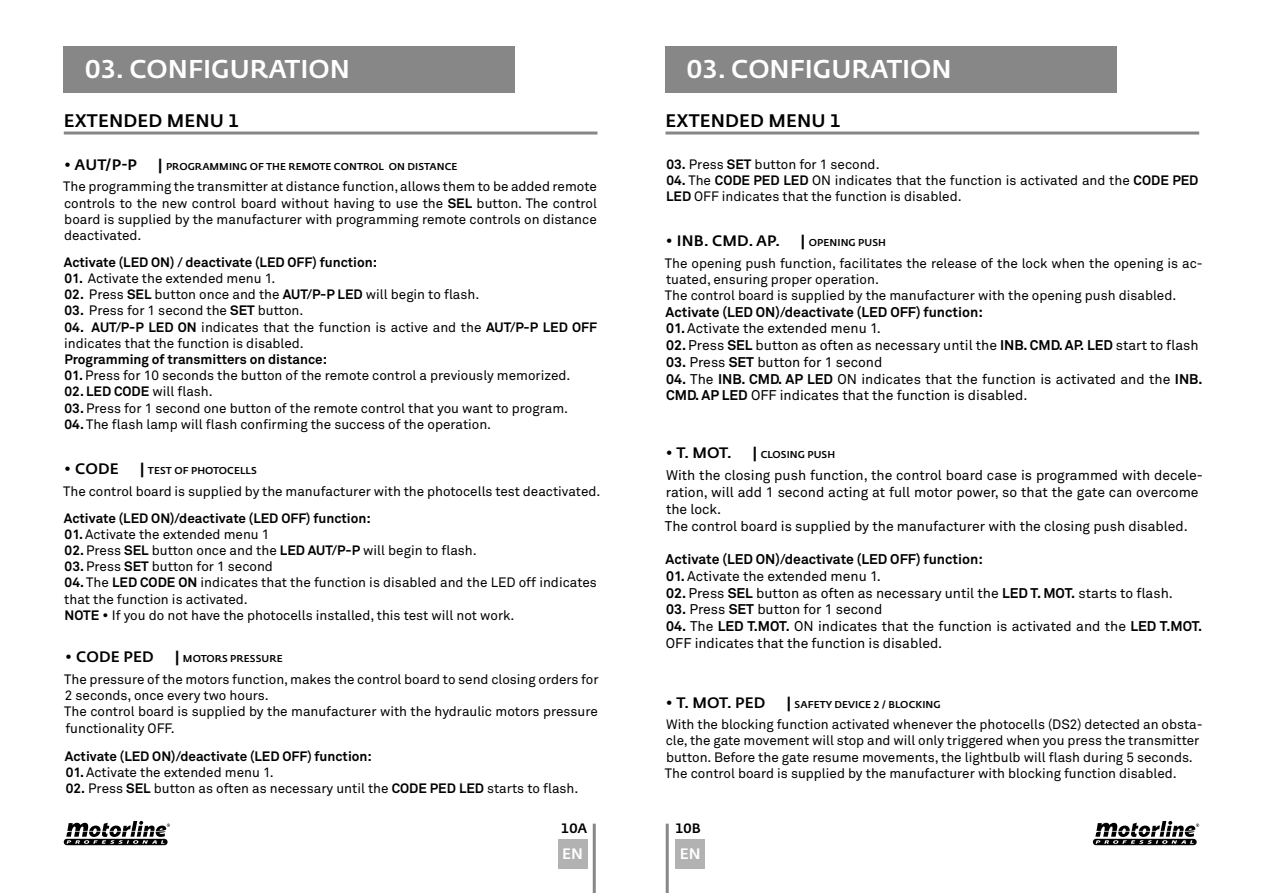
<style>
.page{position:relative;width:1263px;height:893px;background:#fff}
.page>*{position:absolute;margin:0;border:0;box-sizing:border-box;transform-origin:0 0}
.t1{font:500 25.5px "Fedra Sans Std";color:#fff}
.t2{font:500 18px "Fedra Sans Std";letter-spacing:.01em;color:#000}
.t3{font:500 15px "Fedra Sans Std";letter-spacing:.01em;color:#000}
.t4{font:500 15px "Fedra Sans Std";color:#fff}
.t5{font:13.95px/16.8px "Akkurat Pro";color:#000}
.t6{font:700 13.95px "Akkurat Pro";color:#000}
.t7{font:13.5px/16.2px "Akkurat Pro";color:#000}
.t8{font:700 13.5px "Akkurat Pro";color:#000}
.t9{font:500 13.5px "Fedra Sans Std";color:#000}
.t10{font:500 9.9px "Fedra Sans Std";letter-spacing:.01em;color:#000}
.s1{font-size:15px}
.s2{font-weight:700}
.s3{font-weight:400}
.s4{font-family:"Fedra Sans Std"}
</style>
<div class="page">
<div style="left:665px;top:47px;width:452px;height:46px;background:#878787"></div>
<div style="left:64px;top:47px;width:451px;height:46px;background:#878787"></div>
<hr style="left:665px;top:132px;width:534px;height:3px;background:#878787">
<hr style="left:64px;top:132px;width:533px;height:3px;background:#878787">
<hr style="left:593px;top:824px;width:3px;height:69px;background:#878787">
<hr style="left:666px;top:824px;width:3px;height:69px;background:#878787">
<div style="left:675px;top:839px;width:30px;height:30px;background:#b3b2b2"></div>
<div style="left:558px;top:839px;width:29px;height:30px;background:#b3b2b2"></div>
<svg style="left:1093px;top:821px;width:106px;height:24px"></svg>
<svg style="left:64px;top:821px;width:106px;height:24px"></svg>
<h1 class="t1" style="left:85px;top:53px;width:266px">03. CONFIGURATION</h1>
<h1 class="t1" style="left:687px;top:53px;width:266px">03. CONFIGURATION</h1>
<h2 class="t2" style="left:64px;top:110px;width:177px">EXTENDED MENU 1</h2>
<h2 class="t2" style="left:666px;top:110px;width:177px">EXTENDED MENU 1</h2>
<p class="t3" style="left:64px;top:155px;width:74px">• AUT/P-P</p>
<p class="t10" style="left:158px;top:160px;width:301px"><span class="s1">|</span> PROGRAMMING OF THE REMOTE CONTROL ON DISTANCE</p>
<p class="t7" style="left:63px;top:179px;width:535px;text-align:justify">The programming the transmitter at distance function, allows them to be added remote controls to the new control board without having to use the <span class="s2">SEL</span> button. The control board is supplied by the manufacturer with programming remote controls on distance deactivated.</p>
<p class="t8" style="left:64px;top:254px;width:315px">Activate (LED ON) / deactivate (LED OFF) function:</p>
<p class="t7" style="left:65px;top:270px;width:212px"><span class="s2">01.</span> Activate the extended menu 1.</p>
<p class="t7" style="left:65px;top:287px;width:416px"><span class="s2">02.</span> Press <span class="s2">SEL</span> button once and the <span class="s2">AUT/P-P LED</span> will begin to flash.</p>
<p class="t7" style="left:65px;top:303px;width:240px"><span class="s2">03.</span> Press for 1 second the <span class="s2">SET</span> button.</p>
<p class="t7" style="left:64px;top:319px;width:534px"><span class="s2">04. AUT/P-P LED ON</span> indicates that the function is active and the <span class="s2">AUT/P-P LED OFF </span>indicates that the function is disabled.</p>
<p class="t8" style="left:64px;top:351px;width:264px">Programming of transmitters on distance:</p>
<p class="t7" style="left:65px;top:368px;width:507px"><span class="s2">01.</span> Press for 10 seconds the button of the remote control a previously memorized.</p>
<p class="t8" style="left:65px;top:383px;width:150px">02. LED CODE <span class="s3">will flash.</span></p>
<p class="t7" style="left:65px;top:400px;width:505px"><span class="s2">03.</span> Press for 1 second one button of the remote control that you want to program.</p>
<p class="t7" style="left:65px;top:416px;width:428px"><span class="s2">04.</span> The flash lamp will flash confirming the success of the operation.</p>
<p class="t3" style="left:64px;top:459px;width:56px">• CODE</p>
<p class="t10" style="left:140px;top:464px;width:118px"><span class="s1">|</span> TEST OF PHOTOCELLS</p>
<p class="t7" style="left:63px;top:483px;width:539px">The control board is supplied by the manufacturer with the photocells test deactivated.</p>
<p class="t8" style="left:64px;top:509px;width:308px">Activate (LED ON)/deactivate (LED OFF) function:</p>
<p class="t7" style="left:65px;top:526px;width:206px"><span class="s2">01.</span> Activate the extended menu 1</p>
<p class="t7" style="left:65px;top:542px;width:414px"><span class="s2">02.</span> Press <span class="s2">SEL</span> button once and the <span class="s2">LED AUT/P-P</span> will begin to flash.</p>
<p class="t7" style="left:65px;top:559px;width:210px"><span class="s2">03.</span> Press <span class="s2">SET</span> button for 1 second</p>
<p class="t7" style="left:64px;top:575px;width:534px"><span class="s2">04.</span> The <span class="s2">LED CODE ON</span> indicates that the function is disabled and the LED off indicates that the function is activated.<br><span class="s2">NOTE</span> <span class="s4">•</span> If you do not have the photocells installed, this test will not work.</p>
<p class="t3" style="left:65px;top:648px;width:90px">• CODE PED</p>
<p class="t10" style="left:175px;top:653px;width:109px"><span class="s1">|</span> MOTORS PRESSURE</p>
<p class="t7" style="left:64px;top:671px;width:536px">The pressure of the motors function, makes the control board to send closing orders for 2 seconds, once every two hours.<br>The control board is supplied by the manufacturer with the hydraulic motors pressure functionality OFF.</p>
<p class="t8" style="left:65px;top:748px;width:308px">Activate (LED ON)/deactivate (LED OFF) function:</p>
<p class="t7" style="left:66px;top:764px;width:209px"><span class="s2">01.</span> Activate the extended menu 1.</p>
<p class="t7" style="left:66px;top:781px;width:514px"><span class="s2">02.</span> Press <span class="s2">SEL</span> button as often as necessary until the <span class="s2">CODE PED LED</span> starts to flash.</p>
<p class="t7" style="left:666px;top:156px;width:215px"><span class="s2">03.</span> Press <span class="s2">SET</span> button for 1 second.</p>
<p class="t7" style="left:666px;top:172px;width:534px"><span class="s2">04.</span> The <span class="s2">CODE PED LED</span> ON indicates that the function is activated and the <span class="s2">CODE PED<br>LED</span> OFF indicates that the function is disabled.</p>
<p class="t3" style="left:666px;top:231px;width:116px">• INB. CMD. AP.</p>
<p class="t10" style="left:801px;top:236px;width:87px"><span class="s1">|</span> OPENING PUSH</p>
<p class="t7" style="left:665px;top:255px;width:539px">The opening push function, facilitates the release of the lock when the opening is ac&shy;tuated, ensuring proper operation.<br>The control board is supplied by the manufacturer with the opening push disabled.</p>
<p class="t6" style="left:666px;top:303px;width:319px">Activate (LED ON)/deactivate (LED OFF) function:</p>
<p class="t5" style="left:666px;top:321px;width:216px"><span class="s2">01.</span> Activate the extended menu 1.</p>
<p class="t5" style="left:666px;top:337px;width:534px"><span class="s2">02.</span> Press <span class="s2">SEL</span> button as often as necessary until the <span class="s2">INB. CMD. AP. LED</span> start to flash</p>
<p class="t5" style="left:666px;top:354px;width:218px"><span class="s2">03.</span> Press <span class="s2">SET</span> button for 1 second</p>
<p class="t5" style="left:666px;top:371px;width:538px"><span class="s2">04.</span> The <span class="s2">INB. CMD. AP LED</span> ON indicates that the function is activated and the <span class="s2">INB.<br>CMD. AP LED</span> OFF indicates that the function is disabled.</p>
<p class="t3" style="left:666px;top:444px;width:68px">• T. MOT.</p>
<p class="t10" style="left:753px;top:449px;width:84px"><span class="s1">|</span> CLOSING PUSH</p>
<p class="t5" style="left:665px;top:467px;width:539px">With the closing push function, the control board case is programmed with decele&shy;ration, will add 1 second acting at full motor power, so that the gate can overcome the lock.<br>The control board is supplied by the manufacturer with the closing push disabled.</p>
<p class="t6" style="left:666px;top:550px;width:319px">Activate (LED ON)/deactivate (LED OFF) function:</p>
<p class="t5" style="left:666px;top:568px;width:216px"><span class="s2">01.</span> Activate the extended menu 1.</p>
<p class="t5" style="left:666px;top:585px;width:508px"><span class="s2">02.</span> Press <span class="s2">SEL</span> button as often as necessary until the <span class="s2">LED T. MOT.</span> starts to flash.</p>
<p class="t5" style="left:666px;top:601px;width:218px"><span class="s2">03.</span> Press <span class="s2">SET</span> button for 1 second</p>
<p class="t5" style="left:666px;top:618px;width:538px"><span class="s2">04.</span> The <span class="s2">LED T.MOT.</span> ON indicates that the function is activated and the <span class="s2">LED T.MOT.<br></span>OFF indicates that the function is disabled.</p>
<p class="t3" style="left:666px;top:693px;width:101px">• T. MOT. PED</p>
<p class="t10" style="left:787px;top:698px;width:155px"><span class="s1">|</span> SAFETY DEVICE 2 / BLOCKING</p>
<p class="t7" style="left:665px;top:717px;width:539px">With the blocking function activated whenever the photocells (DS2) detected an obsta&shy;cle, the gate movement will stop and will only triggered when you press the transmitter button. Before the gate resume movements, the lightbulb will flash during 5 seconds.<br>The control board is supplied by the manufacturer with blocking function disabled.</p>
<p class="t9" style="left:561px;top:820px;width:27px">10A</p>
<p class="t9" style="left:675px;top:820px;width:27px">10B</p>
<p class="t4" style="left:562px;top:845px;width:22px">EN</p>
<p class="t4" style="left:680px;top:845px;width:22px">EN</p>
</div>
